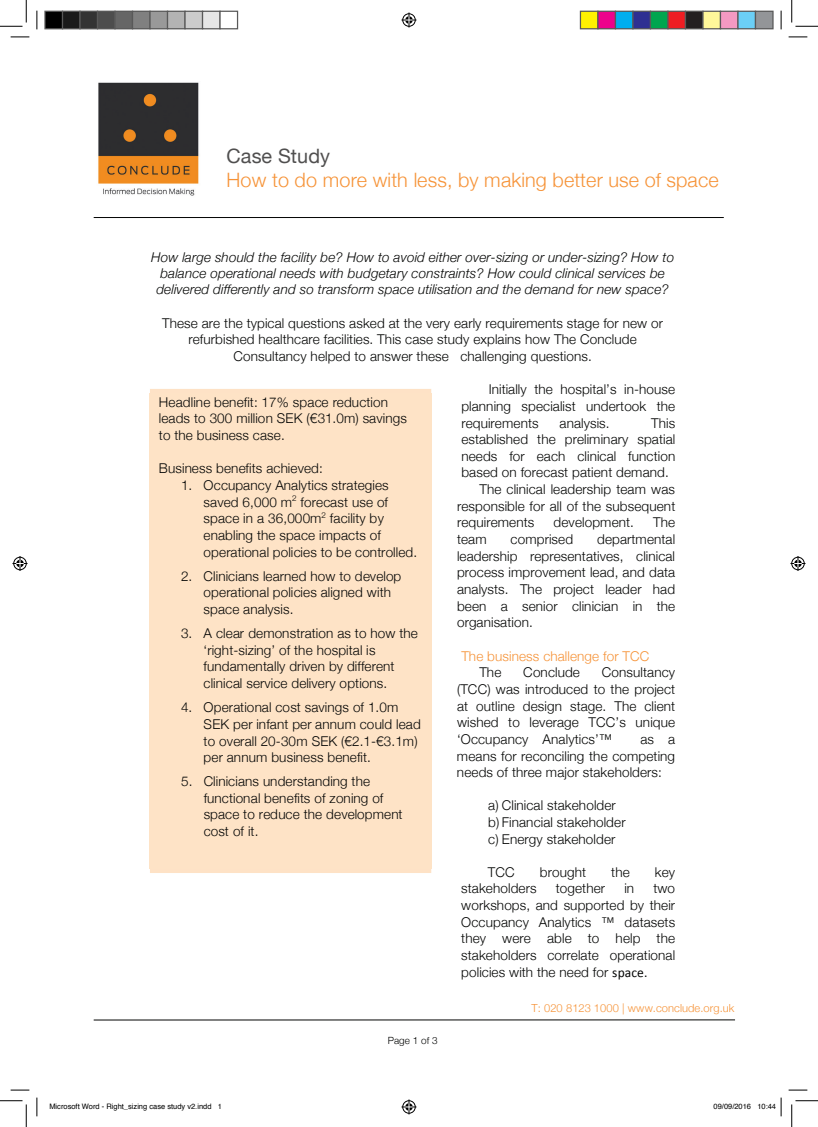
<style>
.page{position:relative;width:818px;height:1127px;background:#fff}
.page>*{position:absolute;margin:0;border:0;box-sizing:border-box;transform-origin:0 0}
.t1{font:300 19.75px "Helvetica Neue";letter-spacing:.005em;color:#f69338}
.t2{font:19.75px "Helvetica Neue";letter-spacing:.005em;color:#504f4f}
.t3{font:300 13.5px/16.6px "Helvetica Neue";letter-spacing:.01em;color:#040504}
.t4{font:italic 300 13.5px/16.4px "Helvetica Neue";letter-spacing:.01em;color:#040504;text-align:center}
.t5{font:300 13.5px "Helvetica Neue";letter-spacing:.01em;color:#f69338}
.t6{font:300 11.12px "Helvetica Neue";letter-spacing:.01em;color:#f69338}
.t7{font:300 9.88px "Helvetica Neue";letter-spacing:.005em;color:#040504}
.t8{font:7.5px "Helvetica";color:#000}
.s1{font-family:"Calibri";font-weight:400}
</style>
<div class="page">
<img style="left:98px;top:82px;width:101px;height:114px">
<hr style="left:94px;top:217px;width:630px;height:1px;background:#040504">
<hr style="left:94px;top:1019px;width:641px;height:1px;background:#040504">
<svg style="left:11px;top:36px;width:18px;height:2px"></svg>
<svg style="left:788px;top:36px;width:19px;height:2px"></svg>
<svg style="left:11px;top:1089px;width:18px;height:1px"></svg>
<svg style="left:788px;top:1089px;width:19px;height:1px"></svg>
<svg style="left:36px;top:11px;width:2px;height:18px"></svg>
<svg style="left:36px;top:1097px;width:2px;height:18px"></svg>
<svg style="left:780px;top:11px;width:2px;height:18px"></svg>
<svg style="left:0;top:0;width:27px;height:27px"></svg>
<svg style="left:0;top:1100px;width:27px;height:26px"></svg>
<svg style="left:791px;top:0;width:27px;height:27px"></svg>
<svg style="left:791px;top:1100px;width:27px;height:26px"></svg>
<svg style="left:401px;top:13px;width:15px;height:15px"></svg>
<svg style="left:401px;top:1099px;width:15px;height:15px"></svg>
<svg style="left:13px;top:556px;width:15px;height:15px"></svg>
<svg style="left:790px;top:556px;width:15px;height:15px"></svg>
<div style="left:45px;top:11px;width:18px;height:18px;background:#000"></div>
<div style="left:44px;top:11px;width:19px;height:18px;border:1px solid #595959"></div>
<div style="left:63px;top:11px;width:17px;height:18px;background:#1a1a1a"></div>
<div style="left:62px;top:11px;width:19px;height:18px;border:1px solid #595959"></div>
<div style="left:80px;top:11px;width:18px;height:18px;background:#333"></div>
<div style="left:79px;top:11px;width:19px;height:18px;border:1px solid #595959"></div>
<div style="left:98px;top:11px;width:17px;height:18px;background:#4d4d4d"></div>
<div style="left:97px;top:11px;width:19px;height:18px;border:1px solid #595959"></div>
<div style="left:115px;top:11px;width:18px;height:18px;background:#666"></div>
<div style="left:114px;top:11px;width:19px;height:18px;border:1px solid #595959"></div>
<div style="left:133px;top:11px;width:17px;height:18px;background:#808080"></div>
<div style="left:132px;top:11px;width:19px;height:18px;border:1px solid #595959"></div>
<div style="left:150px;top:11px;width:18px;height:18px;background:#999"></div>
<div style="left:149px;top:11px;width:19px;height:18px;border:1px solid #595959"></div>
<div style="left:168px;top:11px;width:17px;height:18px;background:#b3b3b3"></div>
<div style="left:167px;top:11px;width:19px;height:18px;border:1px solid #595959"></div>
<div style="left:185px;top:11px;width:18px;height:18px;background:#ccc"></div>
<div style="left:184px;top:11px;width:19px;height:18px;border:1px solid #595959"></div>
<div style="left:203px;top:11px;width:17px;height:18px;background:#e6e6e6"></div>
<div style="left:202px;top:11px;width:19px;height:18px;border:1px solid #595959"></div>
<div style="left:219px;top:11px;width:19px;height:18px;border:1px solid #595959"></div>
<div style="left:580px;top:11px;width:18px;height:18px;background:#fff101"></div>
<div style="left:580px;top:11px;width:18px;height:18px;border:1px solid #595959"></div>
<div style="left:598px;top:11px;width:17px;height:18px;background:#ed028c"></div>
<div style="left:597px;top:11px;width:19px;height:18px;border:1px solid #595959"></div>
<div style="left:615px;top:11px;width:18px;height:18px;background:#00aeef"></div>
<div style="left:615px;top:11px;width:18px;height:18px;border:1px solid #595959"></div>
<div style="left:633px;top:11px;width:17px;height:18px;background:#2e3092"></div>
<div style="left:632px;top:11px;width:19px;height:18px;border:1px solid #595959"></div>
<div style="left:650px;top:11px;width:18px;height:18px;background:#00a54f"></div>
<div style="left:650px;top:11px;width:18px;height:18px;border:1px solid #595959"></div>
<div style="left:668px;top:11px;width:17px;height:18px;background:#ee1d23"></div>
<div style="left:667px;top:11px;width:19px;height:18px;border:1px solid #595959"></div>
<div style="left:685px;top:11px;width:18px;height:18px;background:#231f20"></div>
<div style="left:685px;top:11px;width:18px;height:18px;border:1px solid #595959"></div>
<div style="left:703px;top:11px;width:17px;height:18px;background:#fff79a"></div>
<div style="left:702px;top:11px;width:19px;height:18px;border:1px solid #595959"></div>
<div style="left:720px;top:11px;width:18px;height:18px;background:#f499c2"></div>
<div style="left:720px;top:11px;width:18px;height:18px;border:1px solid #595959"></div>
<div style="left:738px;top:11px;width:17px;height:18px;background:#6bcff6"></div>
<div style="left:737px;top:11px;width:19px;height:18px;border:1px solid #595959"></div>
<div style="left:755px;top:11px;width:18px;height:18px;background:#939598"></div>
<div style="left:755px;top:11px;width:18px;height:18px;border:1px solid #595959"></div>
<svg style="left:780px;top:1097px;width:2px;height:18px"></svg>
<h1 class="t2" style="left:226px;top:142px;width:105px">Case Study</h1>
<h1 class="t1" style="left:226px;top:164px;width:494px">How to do more with less, by making better use of space</h1>
<p class="t4" style="left:151px;top:248px;width:525px">How large should the facility be? How to avoid either over-sizing or under-sizing? How to balance operational needs with budgetary constraints? How could clinical services be delivered differently and so transform space utilisation and the demand for new space?</p>
<p class="t3" style="left:162px;top:313px;width:502px;text-align:center">These are the typical questions asked at the very early requirements stage for new or refurbished healthcare facilities. This case study explains how The Conclude<br>Consultancy helped to answer these challenging questions.</p>
<p class="t3" style="left:461px;top:380px;width:215px;text-align:justify;text-indent:27px">Initially the hospital’s in-house planning specialist undertook the requirements</p>
<p class="t3" style="left:159px;top:393px;width:249px">Headline benefit: 17% space reduction leads to 300 million SEK (€31.0m) savings to the business case.</p>
<p class="t3" style="left:159px;top:459px;width:165px">Business benefits achieved:</p>
<p class="t3" style="left:204px;top:476px;width:215px;text-indent:-23px">1. Occupancy Analytics strategies saved 6,000 m<sup>2</sup> forecast use of space in a 36,000m<sup>2</sup> facility by enabling the space impacts of operational policies to be controlled.</p>
<p class="t3" style="left:204px;top:566px;width:199px;text-indent:-23px">2. Clinicians learned how to develop operational policies aligned with space analysis.</p>
<p class="t3" style="left:204px;top:623px;width:216px;text-indent:-23px">3. A clear demonstration as to how the ‘right-sizing’ of the hospital is fundamentally driven by different clinical service delivery options.</p>
<p class="t3" style="left:204px;top:698px;width:219px;text-indent:-23px">4. Operational cost savings of 1.0m SEK per infant per annum could lead to overall 20-30m SEK (€2.1-€3.1m) per annum business benefit.</p>
<p class="t3" style="left:204px;top:772px;width:200px;text-indent:-23px">5. Clinicians understanding the functional benefits of zoning of space to reduce the development cost of it.</p>
<p class="t3" style="left:559px;top:413px;width:52px">analysis.</p>
<p class="t3" style="left:651px;top:413px;width:25px">This</p>
<p class="t3" style="left:461px;top:430px;width:215px">established the preliminary spatial</p>
<p class="t3" style="left:461px;top:446px;width:215px">needs for each clinical function</p>
<p class="t3" style="left:461px;top:463px;width:209px">based on forecast patient demand.</p>
<p class="t3" style="left:479px;top:480px;width:197px">The clinical leadership team was</p>
<p class="t3" style="left:457px;top:496px;width:220px">responsible for all of the subsequent</p>
<p class="t3" style="left:457px;top:513px;width:79px">requirements</p>
<p class="t3" style="left:554px;top:513px;width:82px">development.</p>
<p class="t3" style="left:653px;top:513px;width:24px">The</p>
<p class="t3" style="left:457px;top:530px;width:31px">team</p>
<p class="t3" style="left:511px;top:530px;width:64px">comprised</p>
<p class="t3" style="left:457px;top:530px;width:220px;text-align:justify;text-indent:140px">departmental leadership representatives, clinical process improvement lead, and data analysts. The project leader had been a senior clinician in the organisation.</p>
<p class="t5" style="left:461px;top:644px;width:189px">The business challenge for TCC</p>
<p class="t3" style="left:479px;top:663px;width:24px">The</p>
<p class="t3" style="left:523px;top:663px;width:58px">Conclude</p>
<p class="t3" style="left:457px;top:663px;width:220px;text-align:justify;text-indent:145px">Consultancy (TCC) was introduced to the project at outline design stage. The client wished to leverage TCC’s unique ‘Occupancy Analytics’™</p>
<p class="t3" style="left:457px;top:729px;width:220px;text-align:justify;text-indent:183px">as a means for reconciling the competing needs of three major stakeholders:</p>
<p class="t3" style="left:488px;top:796px;width:139px">a) Clinical stakeholder b) Financial stakeholder c) Energy stakeholder</p>
<p class="t3" style="left:488px;top:862px;width:28px">TCC</p>
<p class="t3" style="left:540px;top:862px;width:48px">brought</p>
<p class="t3" style="left:611px;top:862px;width:20px">the</p>
<p class="t3" style="left:655px;top:862px;width:22px">key</p>
<p class="t3" style="left:461px;top:879px;width:77px">stakeholders</p>
<p class="t3" style="left:556px;top:879px;width:51px">together</p>
<p class="t3" style="left:624px;top:879px;width:11px">in</p>
<p class="t3" style="left:461px;top:879px;width:215px;text-align:justify;text-indent:192px">two workshops, and supported by their Occupancy Analytics ™ datasets they were able to help the stakeholders correlate operational policies with the need for <span class="s1">space.</span></p>
<p class="t6" style="left:531px;top:999px;width:204px">T: 020 8123 1000 | www.conclude.org.uk</p>
<p class="t7" style="left:388px;top:1032px;width:51px">Page 1 of 3</p>
<p class="t8" style="left:49px;top:1100px;width:174px">Microsoft Word - Right_sizing case study v2.indd 1</p>
<p class="t8" style="left:713px;top:1100px;width:64px">09/09/2016 10:44</p>
</div>
